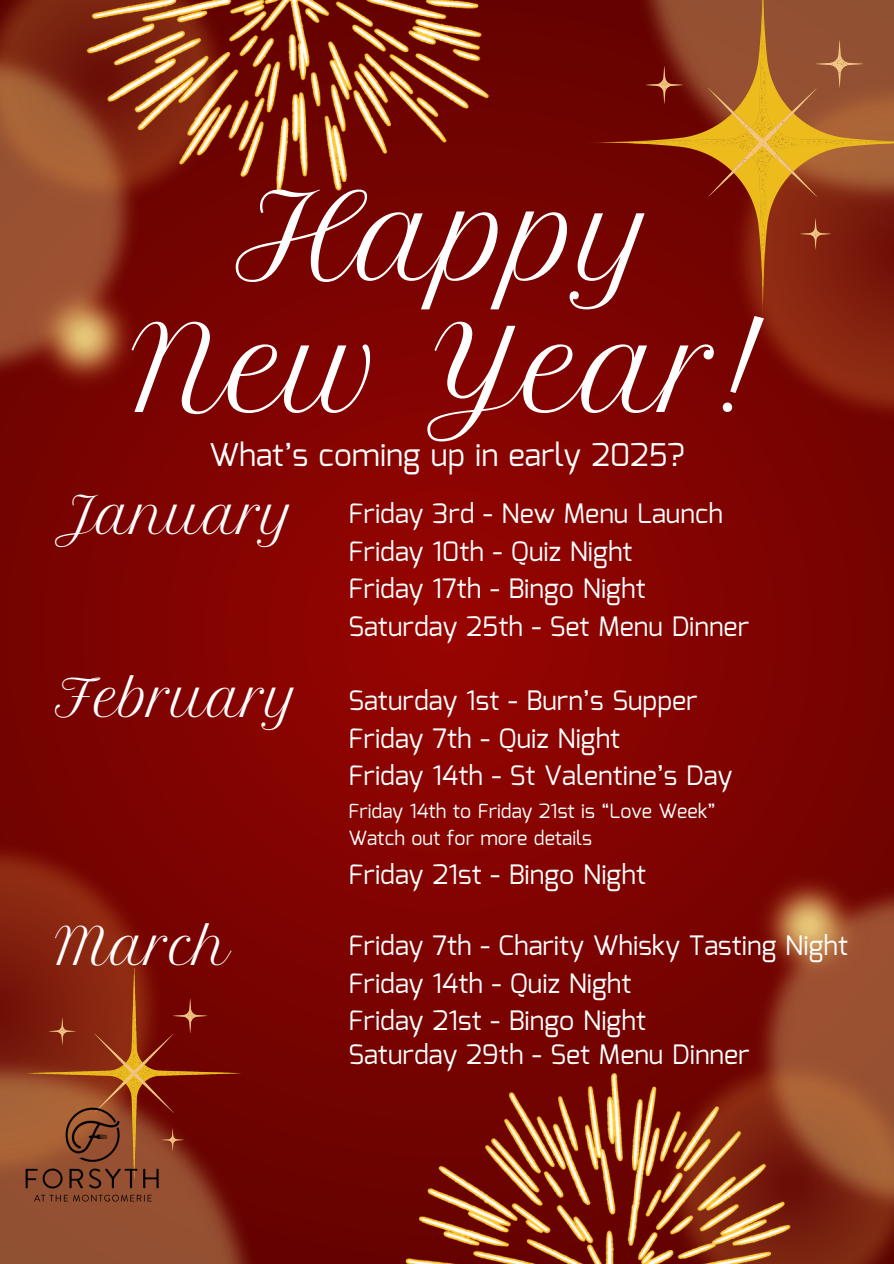
<style>
.page{position:relative;width:894px;height:1264px;background:#fff}
.page>*{position:absolute;margin:0;border:0;box-sizing:border-box;transform-origin:0 0}
.t1{font:114.9px/132.1px "Petit Formal Script";color:#fff;text-align:center}
.t2{font:49.5px "Petit Formal Script";color:#fff}
.t3{font:31.2px "Mina";color:#fff}
.t4{font:26.7px "Mina";color:#fff}
.t5{font:19.5px "Mina";color:#fff}
</style>
<div class="page">
<svg style="left:0;top:488px;width:893px;height:288px;background:#840300"></svg>
<img style="left:0;top:0;width:893px;height:488px">
<img style="left:0;top:776px;width:893px;height:487px">
<img style="left:83px;top:0;width:410px;height:191px">
<img style="left:399px;top:1073px;width:411px;height:190px">
<svg style="left:28px;top:966px;width:212px;height:213px;background:#821f0c"></svg>
<svg style="left:584px;top:0;width:309px;height:320px;background:#770a03"></svg>
<img style="left:11px;top:1097px;width:163px;height:115px">
<svg style="left:617px;top:0;width:276px;height:286px;background:#842b17"></svg>
<svg style="left:645px;top:40px;width:218px;height:209px;background:#9c4c1b"></svg>
<p class="t1" style="left:131px;top:171px;width:631px">Happy<br>New Year!</p>
<p class="t3" style="left:209px;top:437px;width:477px">What’s coming up in early 2025?</p>
<p class="t2" style="left:55px;top:484px;width:241px">January</p>
<p class="t4" style="left:348px;top:498px;width:376px">Friday 3rd - New Menu Launch</p>
<h1 class="t4" style="left:348px;top:536px;width:286px">Friday 10th - Quiz Night</h1>
<h3 class="t4" style="left:348px;top:573px;width:299px">Friday 17th - Bingo Night</h3>
<h2 class="t4" style="left:348px;top:611px;width:402px">Saturday 25th - Set Menu Dinner</h2>
<h4 class="t2" style="left:55px;top:667px;width:246px">February</h4>
<h4 class="t4" style="left:348px;top:685px;width:350px">Saturday 1st - Burn’s Supper</h4>
<h4 class="t4" style="left:348px;top:723px;width:273px">Friday 7th - Quiz Night</h4>
<h4 class="t4" style="left:348px;top:760px;width:385px">Friday 14th - St Valentine’s Day</h4>
<h2 class="t5" style="left:348px;top:799px;width:368px">Friday 14th to Friday 21st is “Love Week”</h2>
<h4 class="t5" style="left:348px;top:826px;width:245px">Watch out for more details</h4>
<h4 class="t4" style="left:348px;top:859px;width:299px">Friday 21st - Bingo Night</h4>
<h4 class="t2" style="left:55px;top:916px;width:177px">March</h4>
<p class="t4" style="left:348px;top:930px;width:501px">Friday 7th - Charity Whisky Tasting Night</p>
<p class="t4" style="left:348px;top:967px;width:284px">Friday 14th - Quiz Night</p>
<p class="t4" style="left:348px;top:1005px;width:299px">Friday 21st - Bingo Night</p>
<h4 class="t4" style="left:348px;top:1038px;width:402px">Saturday 29th - Set Menu Dinner</h4>
</div>
